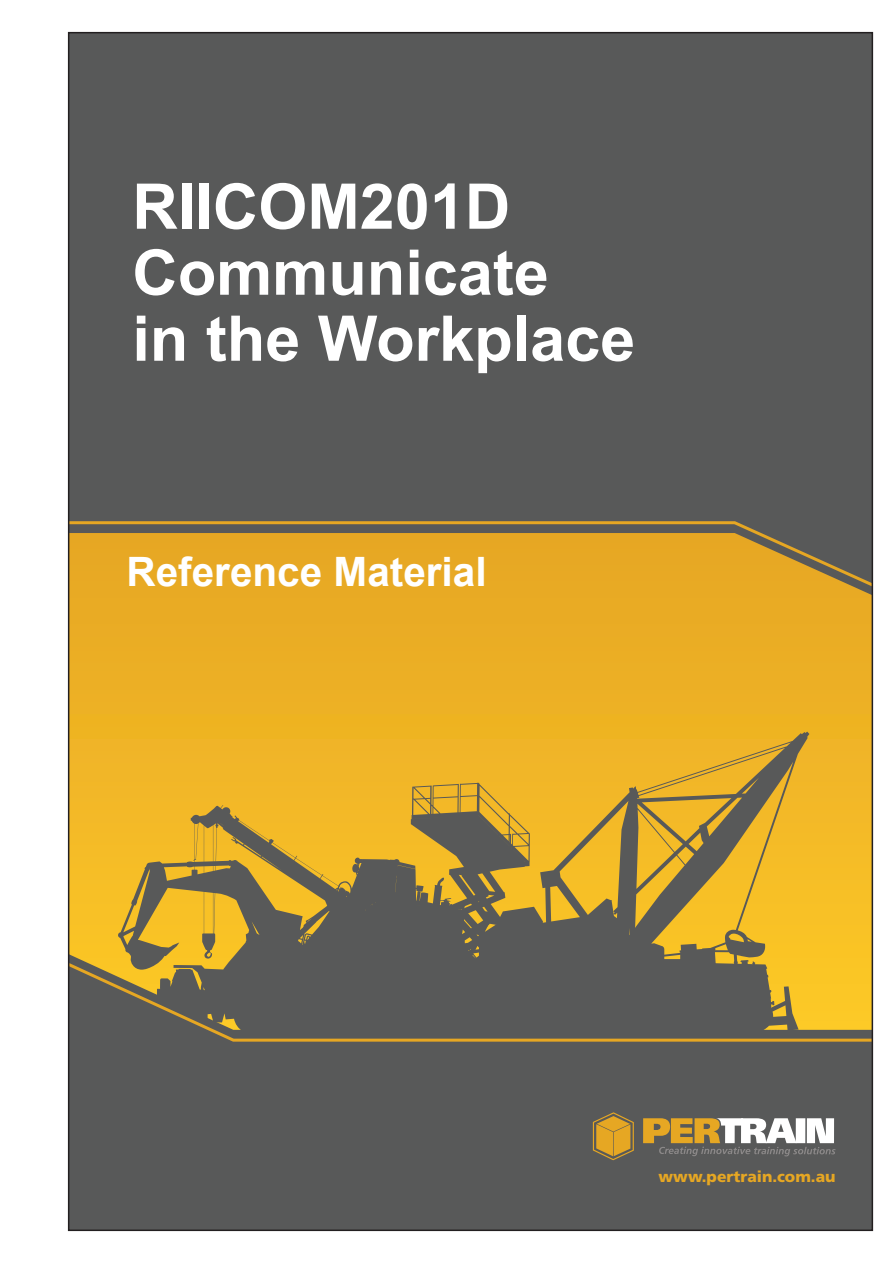
<style>
.page{position:relative;width:893px;height:1263px;background:#fff}
.page>*{position:absolute;margin:0;border:0;box-sizing:border-box;transform-origin:0 0}
.Cover_Heading{font:700 63px/66px "Arial";color:#fff}
.t1{font:700 40.5px "Arial";color:#fff}
.t2{font:900 15.6px "Frutiger LT Std";color:#e6a723}
</style>
<div class="page">
<svg style="left:71px;top:595px;width:799px;height:359px;background:#ecb024"></svg>
<svg style="left:118px;top:732px;width:691px;height:222px;background:#c39c36"></svg>
<div style="left:71px;top:35px;width:799px;height:560px;background:#585959"></div>
<svg style="left:67px;top:520px;width:807px;height:69px;background:#c7962f"></svg>
<div style="left:71px;top:954px;width:799px;height:274px;background:#585959"></div>
<svg style="left:67px;top:960px;width:807px;height:83px;background:#736a50"></svg>
<svg style="left:593px;top:1112px;width:41px;height:48px;background:#b08936"></svg>
<svg style="left:643px;top:1118px;width:193px;height:38px"></svg>
<p class="Cover_Heading" style="left:132px;top:174px;width:504px">RIICOM201D<br>Communicate<br>in the Workplace</p>
<p class="t1" style="left:126px;top:543px;width:362px">Reference Material</p>
<p class="t2" style="left:659px;top:1167px;width:179px">www.pertrain.com.au</p>
</div>
